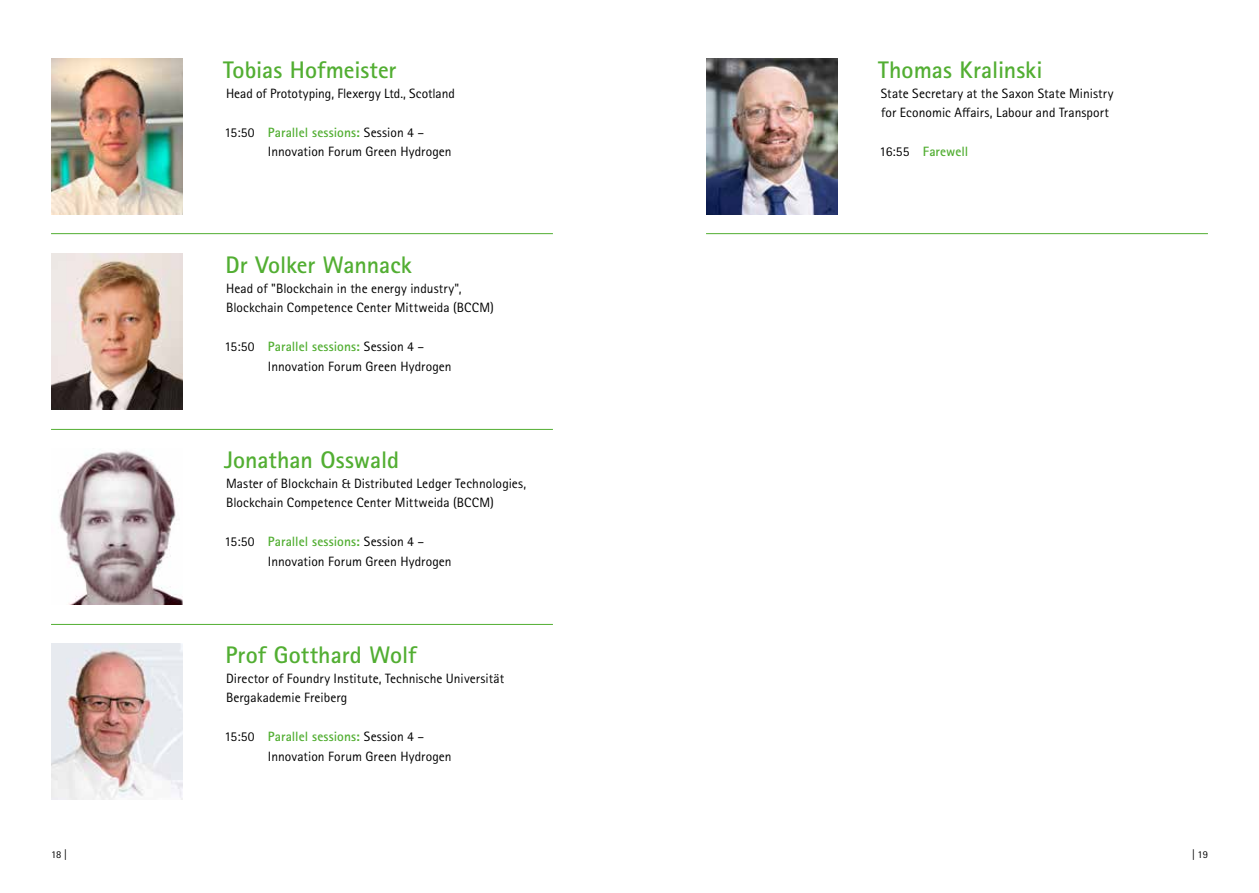
<style>
.page{position:relative;width:1259px;height:893px;background:#fff}
.page>*{position:absolute;margin:0;border:0;box-sizing:border-box;transform-origin:0 0}
.t1{font:700 24px "Rotis Sans Serif Pro";color:#52ae32}
.t2{font:13.5px/19.5px "Rotis Sans Serif Pro";letter-spacing:.005em;color:#000}
.t3{font:700 13.5px "Rotis Sans Serif Pro";color:#52ae32}
.t4{font:10.5px "Rotis Sans Serif Pro";color:#000}
.s1{font-weight:700;color:#52ae32}
.s2{font-weight:400;color:#000}
</style>
<div class="page">
<hr style="left:51px;top:624px;width:502px;height:1px;background:#52ae32">
<hr style="left:51px;top:429px;width:502px;height:1px;background:#52ae32">
<hr style="left:706px;top:233px;width:502px;height:1px;background:#52ae32">
<hr style="left:51px;top:233px;width:502px;height:1px;background:#52ae32">
<img style="left:706px;top:59px;width:132px;height:156px">
<img style="left:51px;top:644px;width:132px;height:156px">
<img style="left:51px;top:254px;width:132px;height:156px">
<img style="left:59px;top:450px;width:124px;height:154px">
<img style="left:51px;top:59px;width:132px;height:156px">
<h1 class="t1" style="left:223px;top:55px;width:175px">Tobias Hofmeister</h1>
<p class="t2" style="left:226px;top:83px;width:230px">Head of Prototyping, Flexergy Ltd., Scotland</p>
<p class="t2" style="left:268px;top:122px;width:185px;text-indent:-43px">15:50 <span class="s1">Parallel sessions:</span> Session 4 –<br>Innovation Forum Green Hydrogen</p>
<h1 class="t1" style="left:225px;top:250px;width:188px">Dr Volker Wannack</h1>
<p class="t2" style="left:226px;top:278px;width:269px">Head of "Blockchain in the energy industry",<br>Blockchain Competence Center Mittweida (BCCM)</p>
<p class="t2" style="left:268px;top:337px;width:185px;text-indent:-43px">15:50 <span class="s1">Parallel sessions:</span> Session 4 –<br>Innovation Forum Green Hydrogen</p>
<h1 class="t1" style="left:224px;top:445px;width:177px">Jonathan Osswald</h1>
<p class="t2" style="left:226px;top:473px;width:302px">Master of Blockchain &amp; Distributed Ledger Technologies,<br>Blockchain Competence Center Mittweida (BCCM)</p>
<p class="t2" style="left:268px;top:532px;width:185px;text-indent:-43px">15:50 <span class="s1">Parallel sessions:</span> Session 4 –<br>Innovation Forum Green Hydrogen</p>
<h1 class="t1" style="left:225px;top:640px;width:192px">Prof Gotthard Wolf</h1>
<p class="t2" style="left:226px;top:668px;width:280px">Director of Foundry Institute, Technische Universität<br>Bergakademie Freiberg</p>
<p class="t2" style="left:268px;top:727px;width:185px;text-indent:-43px">15:50 <span class="s1">Parallel sessions:</span> Session 4 –<br>Innovation Forum Green Hydrogen</p>
<h1 class="t1" style="left:878px;top:55px;width:166px">Thomas Kralinski</h1>
<p class="t2" style="left:881px;top:83px;width:234px">State Secretary at the Saxon State Ministry for Economic Affairs, Labour and Transport</p>
<p class="t3" style="left:879px;top:143px;width:90px"><span class="s2">16:55</span> Farewell</p>
<p class="t4" style="left:51px;top:849px;width:17px">18 |</p>
<p class="t4" style="left:1192px;top:849px;width:17px">| 19</p>
</div>
